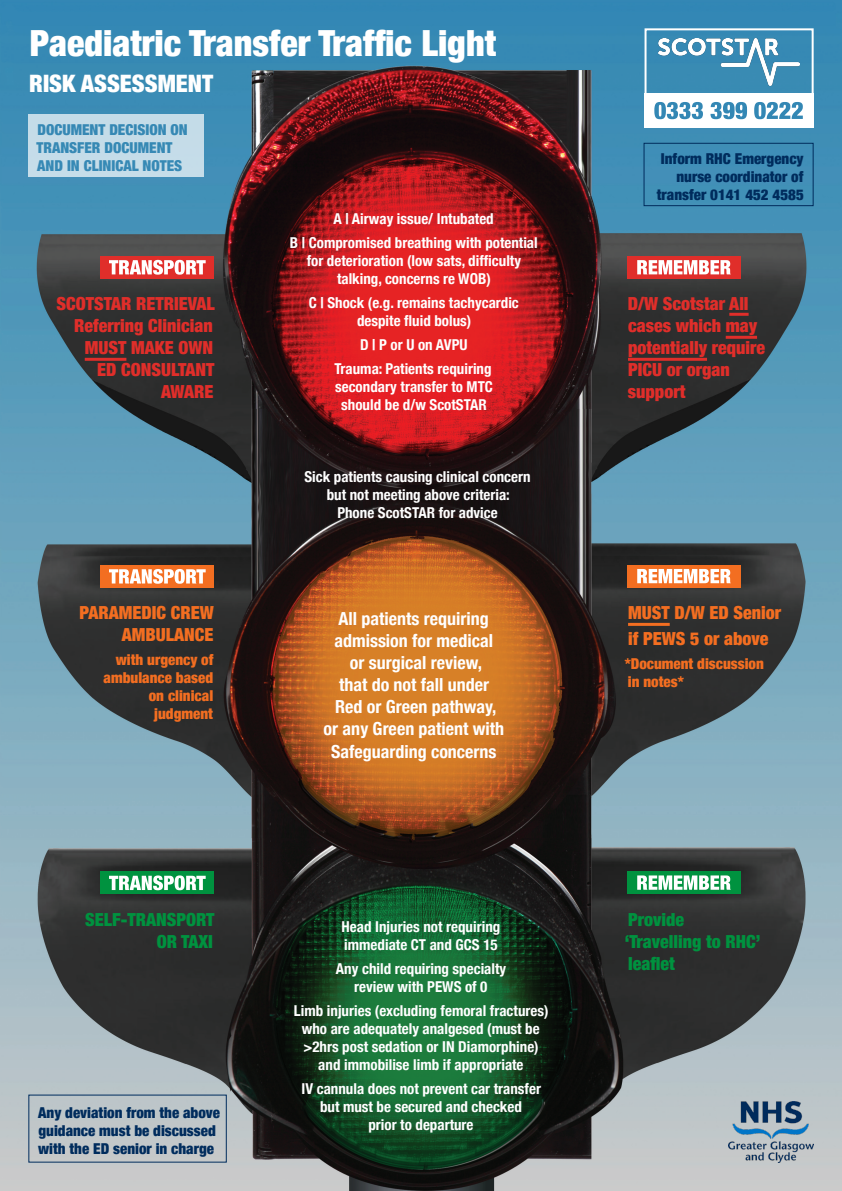
<style>
.page{position:relative;width:842px;height:1191px;background:#fff}
.page>*{position:absolute;margin:0;border:0;box-sizing:border-box;transform-origin:0 0}
.t1{font:900 condensed 36px "Helvetica Neue";color:#fff}
.t2{font:900 condensed 24px "Helvetica Neue";color:#fff}
.t3{font:700 condensed 18px/22px "Helvetica Neue";color:#fff;text-align:center}
.t4{font:900 condensed 18px/22px "Helvetica Neue";color:#e02e2a;text-align:right}
.t5{font:900 condensed 18px/22px "Helvetica Neue";color:#f36e21;text-align:right}
.t6{font:900 condensed 18px "Helvetica Neue";color:#00923f}
.t7{font:700 condensed 15px/18px "Helvetica Neue";color:#fff;text-align:center}
.t8{font:900 condensed 15px/18px "Helvetica Neue";color:#002c5d}
.t9{font:900 condensed 15px "Helvetica Neue";color:#f36e21}
.t10{font:900 condensed 15px/18px "Helvetica Neue";color:#3387b4}
</style>
<div class="page">
<img style="left:0;top:0;width:842px;height:1191px">
<div style="left:28px;top:114px;width:176px;height:62px;background:#c5dce8"></div>
<div style="left:644px;top:28px;width:170px;height:100px;border:2px solid #fff"></div>
<img style="left:659px;top:38px;width:140px;height:49px">
<div style="left:644px;top:94px;width:170px;height:34px;background:#fff"></div>
<hr style="left:85px;top:358px;width:41px;height:3px;background:#e02e2a">
<hr style="left:729px;top:313px;width:20px;height:3px;background:#e02e2a">
<hr style="left:726px;top:336px;width:31px;height:3px;background:#e02e2a">
<hr style="left:628px;top:358px;width:79px;height:3px;background:#e02e2a">
<div style="left:627px;top:256px;width:114px;height:23px;background:#e02e2a"></div>
<hr style="left:628px;top:623px;width:42px;height:3px;background:#f36e21">
<div style="left:627px;top:565px;width:114px;height:22px;background:#f36e21"></div>
<div style="left:627px;top:871px;width:114px;height:23px;background:#00923f"></div>
<img style="left:729px;top:1101px;width:85px;height:61px">
<div style="left:101px;top:256px;width:113px;height:23px;background:#e02e2a"></div>
<div style="left:101px;top:565px;width:113px;height:22px;background:#f36e21"></div>
<div style="left:101px;top:871px;width:113px;height:23px;background:#00923f"></div>
<div style="left:643px;top:143px;width:171px;height:63px;border:1px solid #002c5d"></div>
<svg style="left:109px;top:875px;width:97px;height:15px"></svg>
<svg style="left:637px;top:875px;width:94px;height:14px"></svg>
<svg style="left:109px;top:569px;width:97px;height:15px"></svg>
<svg style="left:637px;top:569px;width:94px;height:14px"></svg>
<svg style="left:109px;top:260px;width:97px;height:15px"></svg>
<svg style="left:637px;top:260px;width:94px;height:14px"></svg>
<svg style="left:654px;top:102px;width:149px;height:17px"></svg>
<p class="t1" style="left:30px;top:13px;width:468px">Paediatric Transfer Traffic Light</p>
<p class="t2" style="left:29px;top:63px;width:185px">RISK ASSESSMENT</p>
<p class="t10" style="left:36px;top:119px;width:153px">DOCUMENT DECISION ON<br>TRANSFER DOCUMENT<br>AND IN CLINICAL NOTES</p>
<p class="t4" style="left:57px;top:292px;width:160px">SCOTSTAR RETRIEVAL<br>Referring Clinician</p>
<p class="t4" style="left:85px;top:336px;width:130px">MUST MAKE OWN</p>
<p class="t4" style="left:97px;top:358px;width:119px">ED CONSULTANT</p>
<p class="t4" style="left:161px;top:380px;width:54px">AWARE</p>
<p class="t5" style="left:79px;top:601px;width:136px">PARAMEDIC CREW<br>AMBULANCE</p>
<p class="t9" style="left:116px;top:647px;width:99px">with urgency of</p>
<p class="t9" style="left:104px;top:665px;width:111px">ambulance based</p>
<p class="t9" style="left:149px;top:683px;width:66px">on clinical</p>
<p class="t9" style="left:154px;top:701px;width:60px">judgment</p>
<p class="t6" style="left:85px;top:904px;width:131px">SELF-TRANSPORT</p>
<p class="t6" style="left:157px;top:926px;width:58px">OR TAXI</p>
<p class="t8" style="left:38px;top:1102px;width:183px">Any deviation from the above guidance must be discussed with the ED senior in charge</p>
<p class="t7" style="left:334px;top:209px;width:162px">A | Airway issue/ Intubated</p>
<p class="t7" style="left:290px;top:233px;width:249px">B | Compromised breathing with potential for deterioration (low sats, difficulty talking, concerns re WOB)</p>
<p class="t7" style="left:309px;top:293px;width:212px">C | Shock (e.g. remains tachycardic despite fluid bolus)</p>
<p class="t7" style="left:360px;top:335px;width:109px">D | P or U on AVPU</p>
<p class="t7" style="left:334px;top:359px;width:159px">Trauma: Patients requiring</p>
<p class="t7" style="left:335px;top:377px;width:159px">secondary transfer to MTC</p>
<p class="t7" style="left:341px;top:395px;width:147px">should be d/w ScotSTAR</p>
<p class="t7" style="left:304px;top:466px;width:228px">Sick patients causing clinical concern</p>
<p class="t7" style="left:327px;top:484px;width:185px">but not meeting above criteria:</p>
<p class="t7" style="left:337px;top:502px;width:162px">Phone ScotSTAR for advice</p>
<p class="t3" style="left:338px;top:607px;width:152px">All patients requiring</p>
<p class="t3" style="left:334px;top:629px;width:160px">admission for medical</p>
<p class="t3" style="left:350px;top:651px;width:134px">or surgical review,</p>
<p class="t3" style="left:339px;top:673px;width:152px">that do not fall under</p>
<p class="t3" style="left:335px;top:695px;width:163px">Red or Green pathway,</p>
<p class="t3" style="left:324px;top:717px;width:182px">or any Green patient with<br>Safeguarding concerns</p>
<p class="t7" style="left:342px;top:917px;width:160px">Head Injuries not requiring</p>
<p class="t7" style="left:344px;top:935px;width:155px">immediate CT and GCS 15</p>
<p class="t7" style="left:336px;top:959px;width:172px">Any child requiring specialty</p>
<p class="t7" style="left:354px;top:977px;width:135px">review with PEWS of 0</p>
<p class="t7" style="left:294px;top:1001px;width:256px">Limb injuries (excluding femoral fractures) who are adequately analgesed (must be &gt;2hrs post sedation or IN Diamorphine) and immobilise limb if appropriate</p>
<p class="t7" style="left:301px;top:1079px;width:241px">IV cannula does not prevent car transfer but must be secured and checked</p>
<p class="t7" style="left:368px;top:1115px;width:107px">prior to departure</p>
<p class="t8" style="left:657px;top:149px;width:148px;text-align:right">Inform RHC Emergency nurse coordinator of transfer 0141 452 4585</p>
<p class="t4" style="left:628px;top:292px;width:122px">D/W Scotstar All</p>
<p class="t4" style="left:628px;top:314px;width:139px;text-align:left">cases which may potentially require</p>
<p class="t4" style="left:628px;top:358px;width:103px">PICU or organ</p>
<p class="t4" style="left:628px;top:380px;width:59px">support</p>
<p class="t5" style="left:628px;top:601px;width:154px">MUST D/W ED Senior</p>
<p class="t5" style="left:628px;top:627px;width:142px">if PEWS 5 or above</p>
<p class="t9" style="left:625px;top:651px;width:141px">*Document discussion</p>
<p class="t9" style="left:628px;top:669px;width:57px">in notes*</p>
<p class="t6" style="left:628px;top:904px;width:57px">Provide</p>
<p class="t6" style="left:625px;top:926px;width:137px">‘Travelling to RHC’</p>
<p class="t6" style="left:628px;top:948px;width:48px">leaflet</p>
</div>
